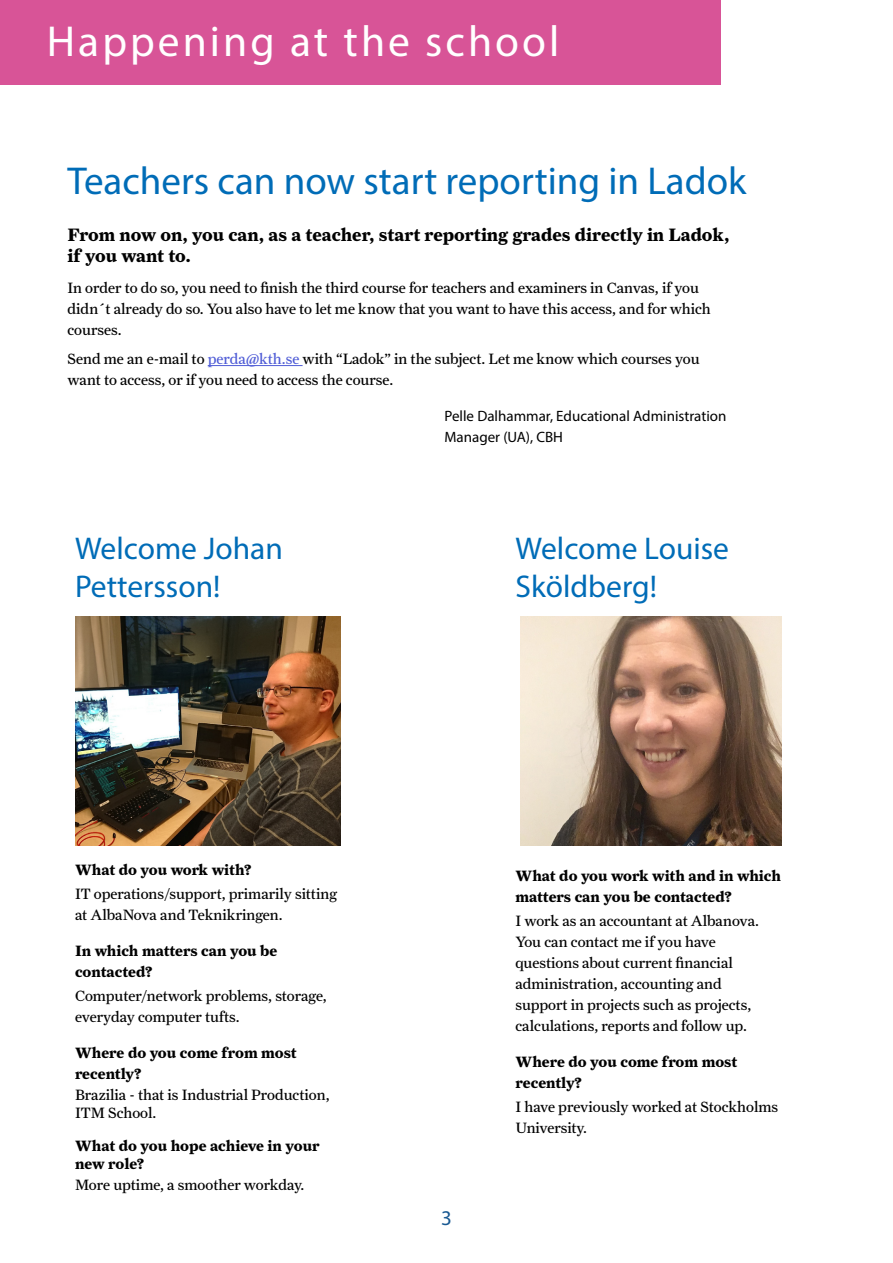
<style>
.page{position:relative;width:893px;height:1263px;background:#fff}
.page>*{position:absolute;margin:0;border:0;box-sizing:border-box;transform-origin:0 0}
.t1{font:43.5px "Myriad Pro";letter-spacing:.07em;color:#fff}
.Text{font:39px "Myriad Pro";color:#006cb7}
.Text-2{font:31.5px/37.5px "Myriad Pro";color:#006cb7}
.t2{font:21px "Myriad Pro";color:#195992}
.Text-3{font:700 18px/21px "Farnham Text";color:#000}
.Text-4{font:15px/21px "Farnham Text";color:#000}
.Text-5{font:700 15px/21px "Farnham Text";color:#000}
.Text-6{font:15px/21px "Myriad Pro";color:#000}
.s1{color:#4f5cd6}
</style>
<div class="page">
<div style="left:0;top:0;width:720px;height:84px;background:#d85497"></div>
<img style="left:75px;top:617px;width:265px;height:229px">
<img style="left:520px;top:617px;width:261px;height:229px">
<hr style="left:208px;top:365px;width:95px;height:1px;background:#4f5cd6">
<p class="t1" style="left:47px;top:15px;width:514px">Happening at the school</p>
<p class="Text" style="left:68px;top:157px;width:680px">Teachers can now start reporting in Ladok</p>
<p class="Text-3" style="left:68px;top:225px;width:664px">From now on, you can, as a teacher, start reporting grades directly in Ladok, if you want to.</p>
<p class="Text-4" style="left:68px;top:277px;width:645px">In order to do so, you need to finish the third course for teachers and examiners in Canvas, if you didn´t already do so. You also have to let me know that you want to have this access, and for which courses.</p>
<p class="Text-4" style="left:68px;top:348px;width:634px">Send me an e-mail to <span class="s1">perda@kth.se</span> with “Ladok” in the subject. Let me know which courses you want to access, or if you need to access the course.</p>
<p class="Text-2" style="left:75px;top:530px;width:209px">Welcome Johan<br>Pettersson!</p>
<p class="Text-5" style="left:75px;top:859px;width:178px">What do you work with?</p>
<p class="Text-4" style="left:75px;top:883px;width:264px">IT operations/support, primarily sitting at AlbaNova and Teknikringen.</p>
<p class="Text-5" style="left:75px;top:940px;width:204px">In which matters can you be contacted?</p>
<p class="Text-4" style="left:75px;top:985px;width:253px">Computer/network problems, storage, everyday computer tufts.</p>
<p class="Text-5" style="left:75px;top:1042px;width:223px">Where do you come from most recently?</p>
<p class="Text-4" style="left:75px;top:1085px;width:256px;line-height:18px">Brazilia - that is Industrial Production,<br>ITM School.</p>
<p class="Text-5" style="left:75px;top:1136px;width:246px;line-height:18px">What do you hope achieve in your new role?</p>
<p class="Text-4" style="left:75px;top:1174px;width:231px">More uptime, a smoother workday.</p>
<p class="Text-6" style="left:444px;top:405px;width:284px">Pelle Dalhammar, Educational Administration<br>Manager (UA), CBH</p>
<p class="Text-2" style="left:515px;top:530px;width:215px">Welcome Louise<br>Sköldberg!</p>
<h3 class="t2" style="left:441px;top:1205px;width:12px">3</h3>
<p class="Text-5" style="left:515px;top:865px;width:267px">What do you work with and in which matters can you be contacted?</p>
<p class="Text-4" style="left:515px;top:910px;width:245px">I work as an accountant at Albanova.<br>You can contact me if you have questions about current financial administration, accounting and support in projects such as projects, calculations, reports and follow up.</p>
<p class="Text-5" style="left:515px;top:1051px;width:223px">Where do you come from most recently?</p>
<p class="Text-4" style="left:515px;top:1096px;width:264px">I have previously worked at Stockholms<br>University.</p>
</div>
